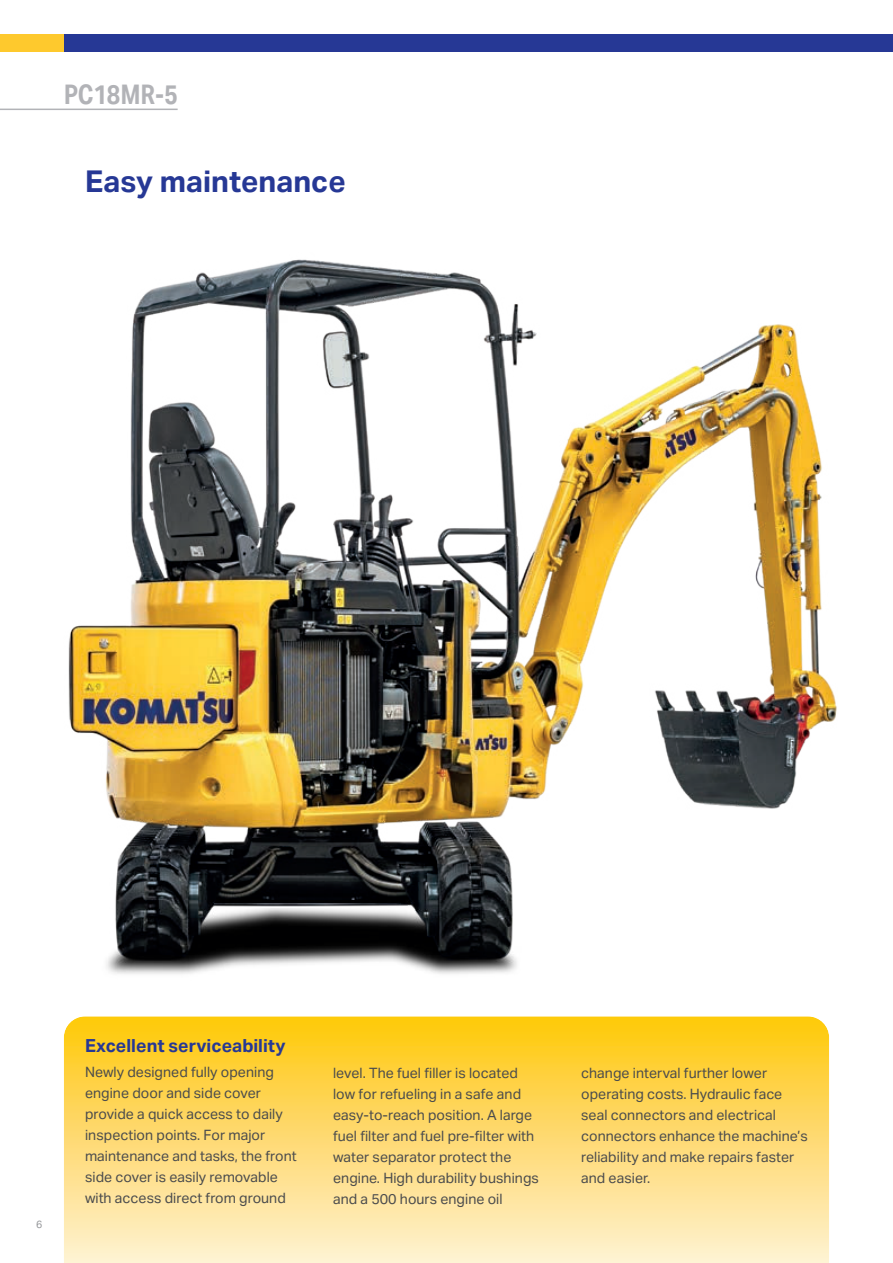
<style>
.page{position:relative;width:893px;height:1263px;background:#fff}
.page>*{position:absolute;margin:0;border:0;box-sizing:border-box;transform-origin:0 0}
.t1{font:700 30px "Aktiv Grotesk";color:#263895}
.t2{font:700 27px "Aktiv Grotesk Cd";color:#b2b3b7}
.t3{font:700 18px "Aktiv Grotesk";color:#263895}
.t4{font:14.25px/21px "Aktiv Grotesk";color:#4b4c4d}
.t5{font:10.5px "Aktiv Grotesk";color:#939598}
</style>
<div class="page">
<svg style="left:64px;top:1016px;width:765px;height:247px;background:#fedb71"></svg>
<img style="left:68px;top:259px;width:769px;height:715px">
<hr style="left:0;top:109px;width:178px;height:1px;background:#b2b3b7">
<div style="left:0;top:34px;width:143px;height:17px;background:#fec92d"></div>
<div style="left:64px;top:34px;width:829px;height:17px;background:#263895"></div>
<h2 class="t2" style="left:64px;top:84px;width:115px">PC18MR-5</h2>
<h1 class="t1" style="left:85px;top:164px;width:262px">Easy maintenance</h1>
<p class="t5" style="left:36px;top:1220px;width:8px">6</p>
<p class="t3" style="left:85px;top:1035px;width:202px">Excellent serviceability</p>
<p class="t4" style="left:85px;top:1063px;width:213px">Newly designed fully opening engine door and side cover provide a quick access to daily inspection points. For major maintenance and tasks, the front side cover is easily removable with access direct from ground</p>
<p class="t4" style="left:333px;top:1062px;width:207px">level. The fuel filler is located low for refueling in a safe and easy-to-reach position. A large fuel filter and fuel pre-filter with water separator protect the engine. High durability bushings and a 500 hours engine oil</p>
<p class="t4" style="left:581px;top:1063px;width:228px">change interval further lower operating costs. Hydraulic face seal connectors and electrical connectors enhance the machine’s reliability and make repairs faster and easier.</p>
</div>
